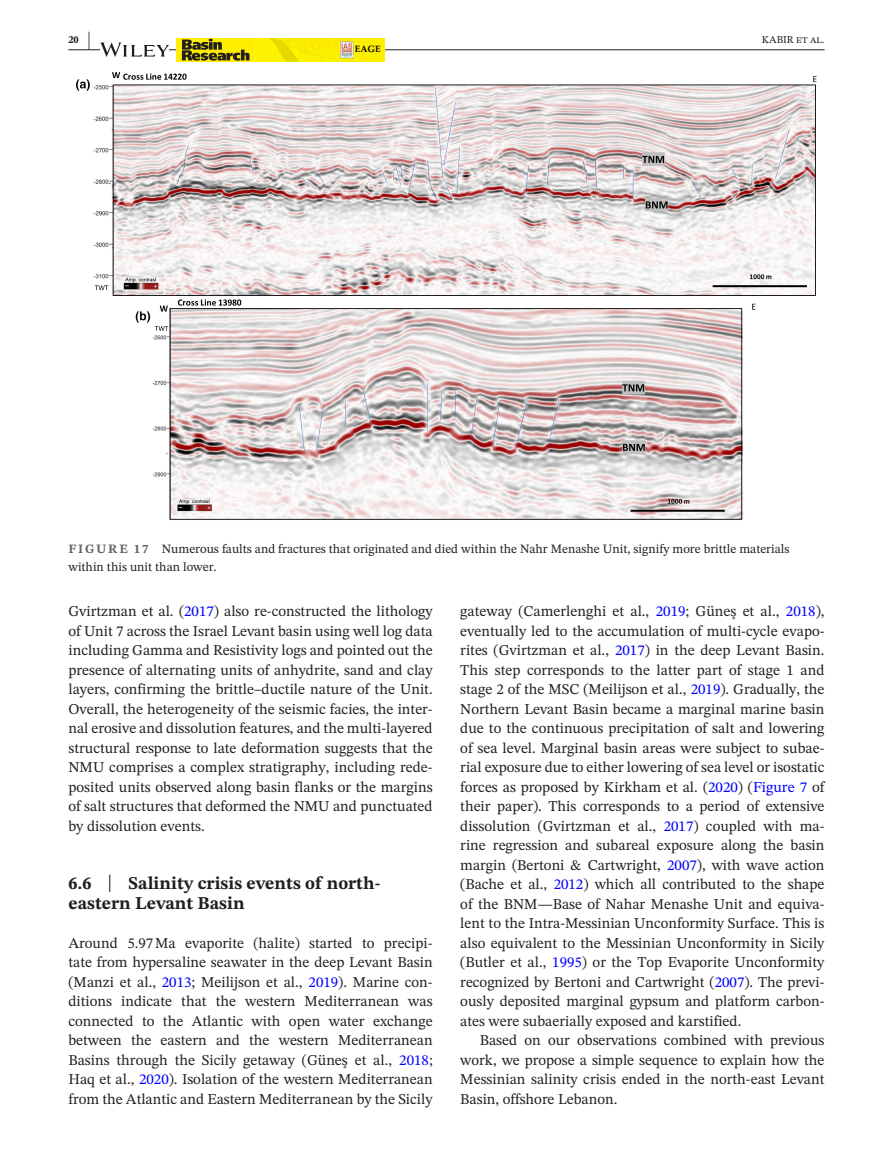
<style>
.page{position:relative;width:893px;height:1174px;background:#fff}
.page>*{position:absolute;margin:0;border:0;box-sizing:border-box;transform-origin:0 0}
.t1{font:700 18px/19.5px "STIX Two Text";color:#231f20}
.t2{font:15px/19.5px "STIX Two Text";color:#231f20;text-align:justify}
.t3{font:12.75px/18px "STIX Two Text";color:#231f20}
.t4{font:10.5px "STIX Two Text";color:#231f20}
.t5{font:700 10.5px "STIX Two Text";color:#231f20}
.t6{font:700 9.15px "Palatino Linotype";color:#000}
.s1{font-size:21px}
.s2{font-weight:700;color:#636366}
.s3{color:#00f}
.s4{font-weight:400;font-size:23.7px}
</style>
<div class="page">
<hr style="left:68px;top:49px;width:756px;height:1px;background:#231f20">
<svg style="left:100px;top:43px;width:69px;height:14px"></svg>
<div style="left:177px;top:38px;width:208px;height:23px;background:#fe0"></div>
<img style="left:269px;top:38px;width:88px;height:23px">
<svg style="left:182px;top:39px;width:67px;height:22px"></svg>
<img style="left:76px;top:72px;width:741px;height:448px">
<p class="t5" style="left:68px;top:32px;width:24px">20 <span class="s1">|</span></p>
<p class="t6" style="left:355px;top:42px;width:27px">EAGE</p>
<p class="t4" style="left:762px;top:32px;width:64px">KABIR et al.</p>
<p class="t3" style="left:68px;top:540px;width:722px"><span class="s2">FIGURE 17</span> Numerous faults and fractures that originated and died within the Nahr Menashe Unit, signify more brittle materials within this unit than lower.</p>
<p class="t2" style="left:68px;top:601px;width:366px">Gvirtzman et al. (<span class="s3">2017</span>) also re-constructed the lithology of Unit 7 across the Israel Levant basin using well log data including Gamma and Resistivity logs and pointed out the presence of alternating units of anhydrite, sand and clay layers, confirming the brittle–ductile nature of the Unit.<br>Overall, the heterogeneity of the seismic facies, the inter&shy;nal erosive and dissolution features, and the multi-layered structural response to late deformation suggests that the NMU comprises a complex stratigraphy, including rede&shy;posited units observed along basin flanks or the margins of salt structures that deformed the NMU and punctuated by dissolution events.</p>
<p class="t1" style="left:68px;top:874px;width:313px">6.6 <span class="s4">|</span> Salinity crisis events of north&shy;eastern Levant Basin</p>
<p class="t2" style="left:68px;top:933px;width:366px">Around 5.97Ma evaporite (halite) started to precipi&shy;tate from hypersaline seawater in the deep Levant Basin (Manzi et al., <span class="s3">2013</span>; Meilijson et al., <span class="s3">2019</span>). Marine con&shy;ditions indicate that the western Mediterranean was connected to the Atlantic with open water exchange between the eastern and the western Mediterranean Basins through the Sicily getaway (Güneş et al., <span class="s3">2018</span>; Haq et al., <span class="s3">2020</span>). Isolation of the western Mediterranean from the Atlantic and Eastern Mediterranean by the Sicily</p>
<p class="t2" style="left:460px;top:601px;width:366px">gateway (Camerlenghi et al., <span class="s3">2019</span>; Güneş et al., <span class="s3">2018</span>), eventually led to the accumulation of multi-cycle evapo&shy;rites (Gvirtzman et al., <span class="s3">2017</span>) in the deep Levant Basin.<br>This step corresponds to the latter part of stage 1 and stage 2 of the MSC (Meilijson et al., <span class="s3">2019</span>). Gradually, the Northern Levant Basin became a marginal marine basin due to the continuous precipitation of salt and lowering of sea level. Marginal basin areas were subject to subae&shy;rial exposure due to either lowering of sea level or isostatic forces as proposed by Kirkham et al. (<span class="s3">2020</span>) (<span class="s3">Figure 7</span> of their paper). This corresponds to a period of extensive dissolution (Gvirtzman et al., <span class="s3">2017</span>) coupled with ma&shy;rine regression and subareal exposure along the basin margin (Bertoni &amp; Cartwright, <span class="s3">2007</span>), with wave action (Bache et al., <span class="s3">2012</span>) which all contributed to the shape of the BNM—Base of Nahar Menashe Unit and equiva&shy;lent to the Intra-Messinian Unconformity Surface. This is also equivalent to the Messinian Unconformity in Sicily (Butler et al., <span class="s3">1995</span>) or the Top Evaporite Unconformity recognized by Bertoni and Cartwright (<span class="s3">2007</span>). The previ&shy;ously deposited marginal gypsum and platform carbon&shy;ates were subaerially exposed and karstified.</p>
<p class="t2" style="left:460px;top:1030px;width:366px;text-indent:20px">Based on our observations combined with previous work, we propose a simple sequence to explain how the Messinian salinity crisis ended in the north-east Levant Basin, offshore Lebanon.</p>
</div>
